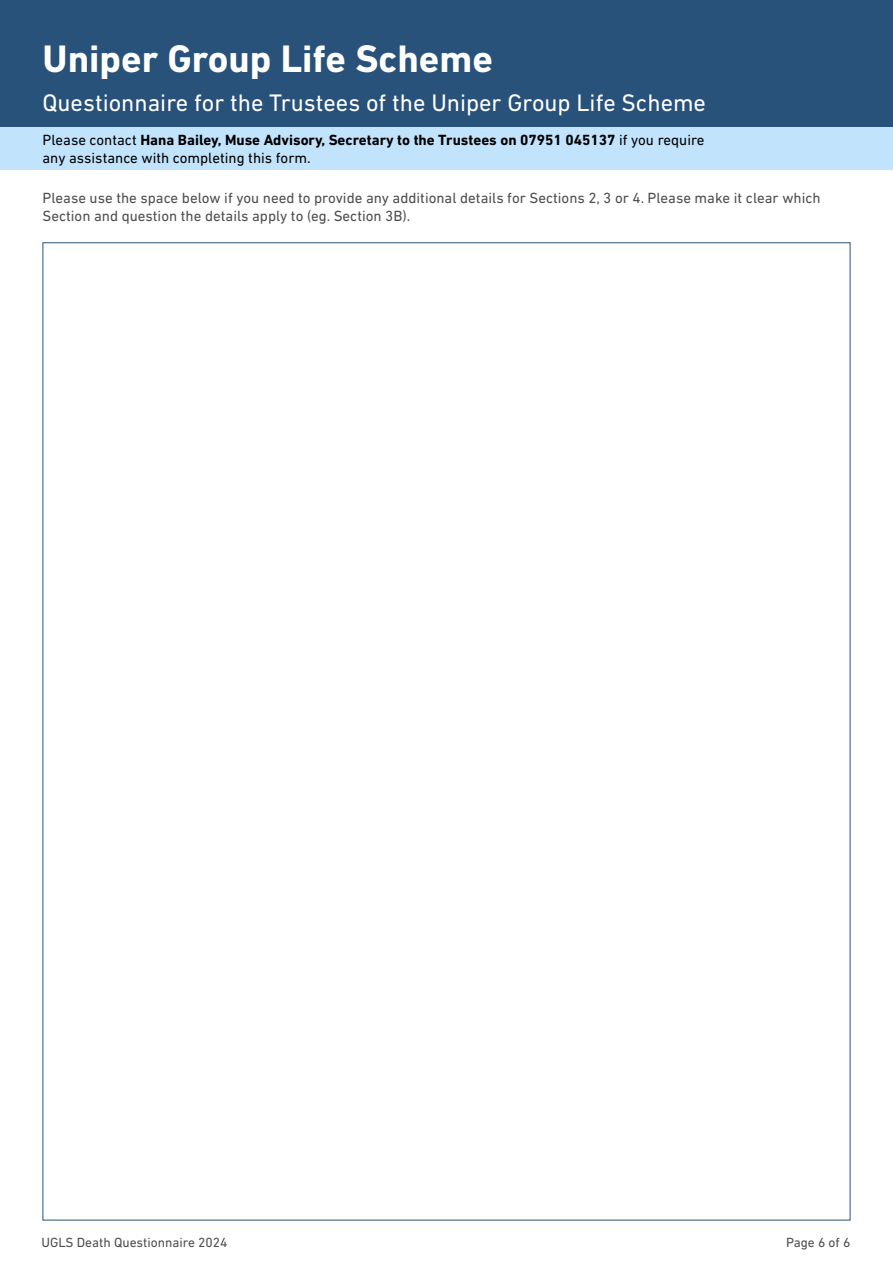
<style>
.page{position:relative;width:893px;height:1263px;background:#fff}
.page>*{position:absolute;margin:0;border:0;box-sizing:border-box;transform-origin:0 0}
.t1{font:700 39px "DIN Next LT Pro";color:#fff}
.t2{font:24.3px "DIN Next LT Pro";color:#fff}
.t3{font:15px/18px "DIN Next LT Pro";color:#4d4d4d}
.t4{font:15px/18px "DIN Next LT Pro";color:#000}
.t5{font:13.5px "DIN Next LT Pro";color:#4d4d4d}
.s1{font-weight:700}
</style>
<div class="page">
<div style="left:0;top:0;width:893px;height:128px;background:#28527a"></div>
<div style="left:0;top:128px;width:893px;height:42px;background:#c1e3fc"></div>
<h1 class="t1" style="left:43px;top:36px;width:452px">Uniper Group Life Scheme</h1>
<h2 class="t2" style="left:43px;top:88px;width:665px">Questionnaire for the Trustees of the Uniper Group Life Scheme</h2>
<p class="t4" style="left:43px;top:131px;width:664px">Please contact <span class="s1">Hana Bailey, Muse Advisory, Secretary to the Trustees on 07951 045137</span> if you require any assistance with completing this form.</p>
<p class="t3" style="left:43px;top:188px;width:780px">Please use the space below if you need to provide any additional details for Sections 2, 3 or 4. Please make it clear which<br>Section and question the details apply to (eg. Section 3B).</p>
<p class="t5" style="left:41px;top:1234px;width:188px">UGLS Death Questionnaire 2024</p>
<p class="t5" style="left:786px;top:1234px;width:66px">Page 6 of 6</p>
</div>
